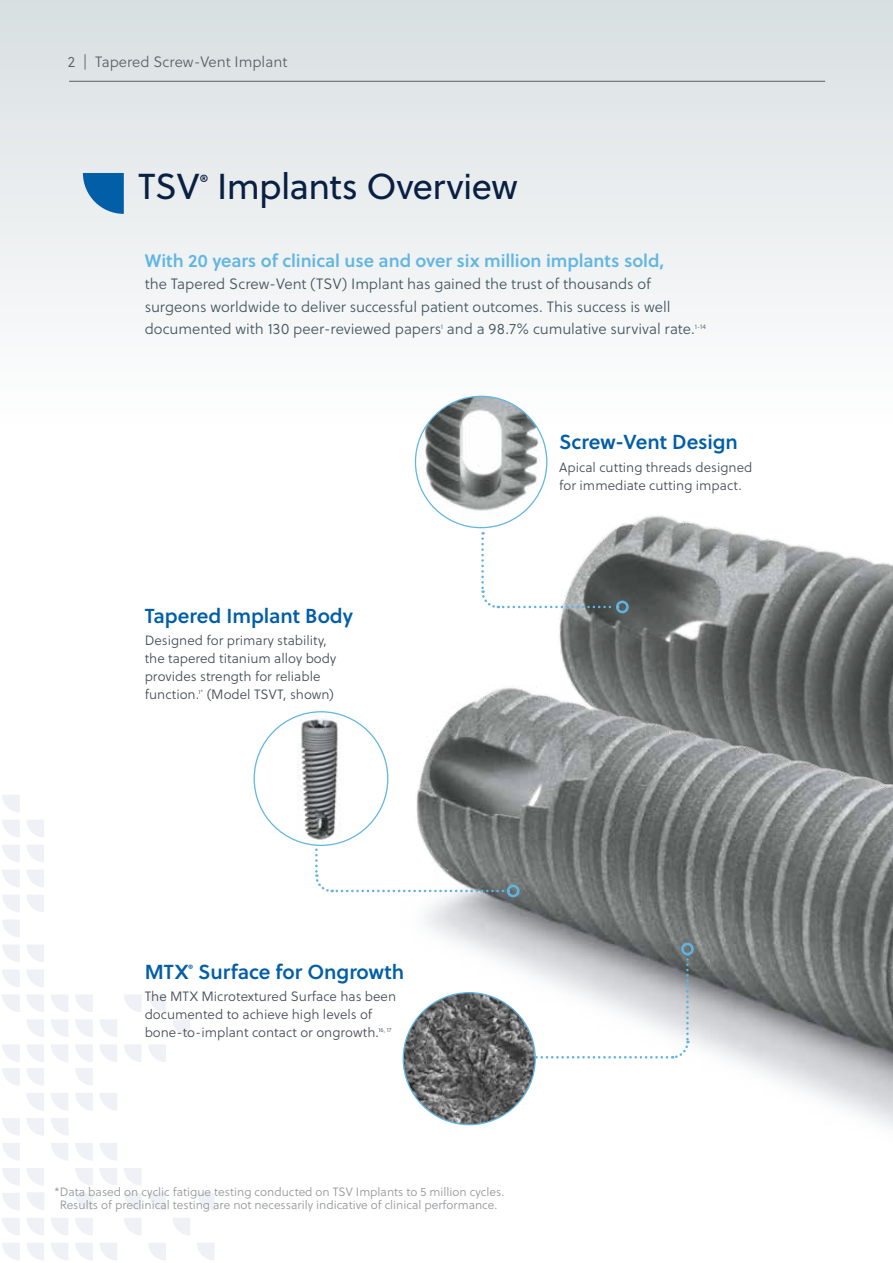
<style>
.page{position:relative;width:893px;height:1263px;background:#fff}
.page>*{position:absolute;margin:0;border:0;box-sizing:border-box;transform-origin:0 0}
.t1{font:36px "Soleil";letter-spacing:-.015em;color:#0a2043}
.t2{font:20.25px "Soleil Sb";letter-spacing:-.005em;color:#025ea7}
.t3{font:18px "Soleil Sb";letter-spacing:-.005em;color:#61b6e2}
.t4{font:15.9px "Soleil";color:#0a2043}
.t5{font:15px/22.5px "Soleil Lt";color:#455560}
.t6{font:15px "Soleil Lt";color:#5b6069}
.t7{font:13.5px/18px "Soleil Lt";color:#474c55}
.t8{font:12px/13.5px "Soleil Lt";color:#939598;text-align:center}
.t9{font:8.85px "Soleil Sb";color:#025ea7}
.t10{font:6.6px "Soleil Lt";color:#455560}
.t11{font:6px "Soleil Lt";color:#474c55}
</style>
<div class="page">
<div style="left:0;top:0;width:893px;height:855px;background:linear-gradient(to bottom,#e2e7e8,#fff)"></div>
<hr style="left:69px;top:81px;width:756px;height:1px;background:#5b6069">
<svg style="left:2px;top:1045px;width:18px;height:17px"></svg>
<svg style="left:51px;top:1045px;width:17px;height:17px"></svg>
<svg style="left:27px;top:1045px;width:17px;height:17px"></svg>
<svg style="left:100px;top:1045px;width:17px;height:17px"></svg>
<svg style="left:75px;top:1045px;width:18px;height:17px"></svg>
<svg style="left:148px;top:1045px;width:18px;height:17px"></svg>
<svg style="left:124px;top:1045px;width:17px;height:17px"></svg>
<svg style="left:51px;top:1020px;width:17px;height:17px"></svg>
<svg style="left:27px;top:1020px;width:17px;height:17px"></svg>
<svg style="left:100px;top:1020px;width:17px;height:17px"></svg>
<svg style="left:75px;top:1020px;width:18px;height:17px"></svg>
<svg style="left:2px;top:995px;width:18px;height:17px"></svg>
<svg style="left:51px;top:995px;width:17px;height:17px"></svg>
<svg style="left:27px;top:995px;width:17px;height:17px"></svg>
<svg style="left:75px;top:995px;width:18px;height:17px"></svg>
<svg style="left:148px;top:995px;width:18px;height:17px"></svg>
<svg style="left:124px;top:995px;width:17px;height:17px"></svg>
<svg style="left:2px;top:970px;width:18px;height:17px"></svg>
<svg style="left:27px;top:970px;width:17px;height:17px"></svg>
<svg style="left:2px;top:945px;width:18px;height:17px"></svg>
<svg style="left:27px;top:945px;width:17px;height:17px"></svg>
<svg style="left:2px;top:920px;width:18px;height:17px"></svg>
<svg style="left:2px;top:895px;width:18px;height:17px"></svg>
<svg style="left:27px;top:895px;width:17px;height:17px"></svg>
<svg style="left:2px;top:870px;width:18px;height:17px"></svg>
<svg style="left:27px;top:870px;width:17px;height:17px"></svg>
<svg style="left:2px;top:845px;width:18px;height:17px"></svg>
<svg style="left:26px;top:845px;width:18px;height:17px"></svg>
<svg style="left:2px;top:820px;width:18px;height:17px"></svg>
<svg style="left:26px;top:820px;width:18px;height:17px"></svg>
<svg style="left:2px;top:795px;width:18px;height:17px"></svg>
<svg style="left:173px;top:1020px;width:17px;height:17px"></svg>
<svg style="left:2px;top:1243px;width:18px;height:17px"></svg>
<svg style="left:51px;top:1243px;width:17px;height:17px"></svg>
<svg style="left:27px;top:1243px;width:17px;height:17px"></svg>
<svg style="left:100px;top:1243px;width:17px;height:17px"></svg>
<svg style="left:75px;top:1243px;width:18px;height:17px"></svg>
<svg style="left:148px;top:1243px;width:18px;height:17px"></svg>
<svg style="left:2px;top:1218px;width:18px;height:17px"></svg>
<svg style="left:51px;top:1218px;width:17px;height:17px"></svg>
<svg style="left:27px;top:1218px;width:17px;height:17px"></svg>
<svg style="left:124px;top:1218px;width:17px;height:17px"></svg>
<svg style="left:2px;top:1193px;width:18px;height:17px"></svg>
<svg style="left:148px;top:1193px;width:18px;height:17px"></svg>
<svg style="left:124px;top:1193px;width:17px;height:17px"></svg>
<svg style="left:2px;top:1168px;width:18px;height:17px"></svg>
<svg style="left:27px;top:1168px;width:17px;height:17px"></svg>
<svg style="left:100px;top:1168px;width:17px;height:17px"></svg>
<svg style="left:75px;top:1168px;width:18px;height:17px"></svg>
<svg style="left:124px;top:1168px;width:17px;height:17px"></svg>
<svg style="left:2px;top:1143px;width:18px;height:17px"></svg>
<svg style="left:51px;top:1143px;width:17px;height:17px"></svg>
<svg style="left:100px;top:1143px;width:17px;height:17px"></svg>
<svg style="left:75px;top:1143px;width:18px;height:17px"></svg>
<svg style="left:2px;top:1118px;width:18px;height:17px"></svg>
<svg style="left:51px;top:1118px;width:17px;height:17px"></svg>
<svg style="left:27px;top:1118px;width:17px;height:17px"></svg>
<svg style="left:51px;top:1093px;width:17px;height:17px"></svg>
<svg style="left:27px;top:1093px;width:17px;height:18px"></svg>
<svg style="left:100px;top:1093px;width:17px;height:18px"></svg>
<svg style="left:75px;top:1093px;width:18px;height:17px"></svg>
<svg style="left:2px;top:1068px;width:18px;height:18px"></svg>
<svg style="left:27px;top:1068px;width:17px;height:18px"></svg>
<svg style="left:75px;top:1068px;width:18px;height:18px"></svg>
<svg style="left:197px;top:1243px;width:17px;height:17px"></svg>
<svg style="left:173px;top:1218px;width:17px;height:17px"></svg>
<svg style="left:197px;top:1193px;width:17px;height:17px"></svg>
<svg style="left:75px;top:1218px;width:18px;height:17px"></svg>
<svg style="left:75px;top:1193px;width:18px;height:17px"></svg>
<svg style="left:27px;top:1192px;width:17px;height:18px"></svg>
<img style="left:408px;top:383px;width:485px;height:250px">
<img style="left:338px;top:633px;width:555px;height:496px">
<img style="left:415px;top:396px;width:132px;height:132px;border-radius:66px">
<svg style="left:530px;top:953px;width:160px;height:107px"></svg>
<div style="left:681px;top:943px;width:13px;height:12px;border:3px solid #60b3de;border-radius:50%"></div>
<svg style="left:480px;top:532px;width:138px;height:78px"></svg>
<div style="left:616px;top:601px;width:13px;height:12px;border:3px solid #60b3de;border-radius:50%"></div>
<svg style="left:314px;top:832px;width:195px;height:62px"></svg>
<div style="left:507px;top:884px;width:12px;height:13px;border:3px solid #60b3de;border-radius:50%"></div>
<img style="left:403px;top:993px;width:132px;height:132px;border-radius:66px">
<div style="left:254px;top:712px;width:134px;height:133px;background:#fff;border-radius:50%"></div>
<img style="left:297px;top:715px;width:46px;height:128px">
<svg style="left:83px;top:173px;width:41px;height:41px;background:#357db6"></svg>
<p class="t6" style="left:68px;top:53px;width:221px">2 | Tapered Screw-Vent Implant</p>
<h1 class="t1" style="left:138px;top:164px;width:63px">TSV</h1>
<p class="t4" style="left:199px;top:170px;width:11px">®</p>
<h1 class="t1" style="left:217px;top:164px;width:302px">Implants Overview</h1>
<h3 class="t3" style="left:145px;top:249px;width:521px">With 20 years of clinical use and over six million implants sold,</h3>
<p class="t5" style="left:145px;top:273px;width:552px">the Tapered Screw-Vent (TSV) Implant has gained the trust of thousands of surgeons worldwide to deliver successful patient outcomes. This success is well documented with 130 peer-reviewed papers and a 98.7% cumulative survival rate.</p>
<p class="t10" style="left:441px;top:322px;width:4px">1</p>
<p class="t10" style="left:695px;top:322px;width:13px">1-14</p>
<h2 class="t2" style="left:145px;top:603px;width:210px">Tapered Implant Body</h2>
<p class="t7" style="left:145px;top:632px;width:193px">Designed for primary stability, the tapered titanium alloy body provides strength for reliable function.</p>
<p class="t11" style="left:199px;top:688px;width:6px">1*</p>
<p class="t7" style="left:207px;top:686px;width:129px">(Model TSVT, shown)</p>
<h2 class="t2" style="left:559px;top:429px;width:180px">Screw-Vent Design</h2>
<p class="t7" style="left:559px;top:458px;width:195px">Apical cutting threads designed for immediate cutting impact.</p>
<h2 class="t2" style="left:145px;top:959px;width:45px">MTX</h2>
<p class="t9" style="left:188px;top:962px;width:7px">®</p>
<h2 class="t2" style="left:198px;top:959px;width:207px">Surface for Ongrowth</h2>
<p class="t7" style="left:145px;top:988px;width:253px">The MTX Microtextured Surface has been documented to achieve high levels of bone-to-implant contact or ongrowth.</p>
<p class="t11" style="left:378px;top:1026px;width:14px">16, 17</p>
<p class="t8" style="left:54px;top:1185px;width:452px">*Data based on cyclic fatigue testing conducted on TSV Implants to 5 million cycles.<br>Results of preclinical testing are not necessarily indicative of clinical performance.</p>
</div>
